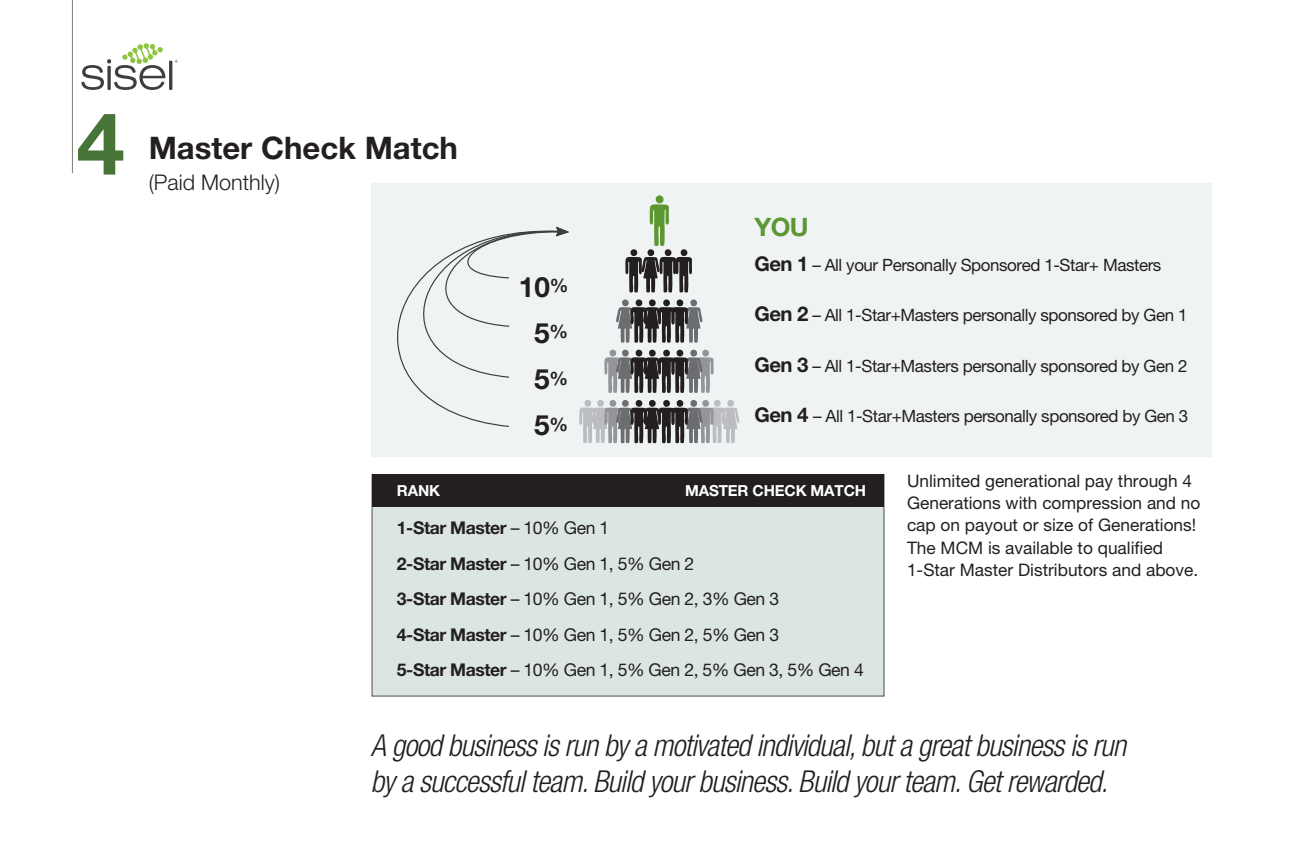
<style>
.page{position:relative;width:1296px;height:864px;background:#fff}
.page>*{position:absolute;margin:0;border:0;box-sizing:border-box;transform-origin:0 0}
.t1{font:700 86.4px "Helvetica Neue LT Pro";color:#477537}
.t2{font:700 31.2px "Helvetica Neue LT Pro";color:#231f20}
.t3{font:italic 300 condensed 30.2px/36.2px "Helvetica Neue LT Pro";letter-spacing:-.025em;color:#231f20}
.t4{font:700 28px/46.2px "Helvetica Neue LT Pro";color:#231f20;text-align:center}
.t5{font:700 25.4px "Helvetica Neue LT Pro";color:#5c9731}
.t6{font:300 21.6px "Helvetica Neue LT Pro";color:#231f20}
.t7{font:17.6px/35.6px "Helvetica Neue LT Pro";letter-spacing:-.025em;color:#231f20}
.t8{font:17.2px/22.4px "Helvetica Neue LT Pro";color:#231f20}
.t9{font:17px "Helvetica Neue LT Pro";letter-spacing:-.025em;color:#231f20}
.t10{font:700 15.2px "Helvetica Neue LT Pro";letter-spacing:-.01em;color:#fff}
.s1{font-weight:700;font-size:20.4px}
.s2{font-weight:700}
</style>
<div class="page">
<div style="left:371px;top:183px;width:841px;height:273px;background:#eff3f3"></div>
<svg style="left:625px;top:195px;width:67px;height:98px"></svg>
<svg style="left:616px;top:299px;width:87px;height:44px"></svg>
<svg style="left:604px;top:349px;width:110px;height:44px"></svg>
<svg style="left:579px;top:400px;width:161px;height:44px"></svg>
<svg style="left:409px;top:378px;width:100px;height:49px"></svg>
<svg style="left:397px;top:226px;width:172px;height:152px"></svg>
<div style="left:372px;top:474px;width:512px;height:222px;background:#dbe5e3"></div>
<div style="left:372px;top:474px;width:512px;height:33px;background:#231f20"></div>
<hr style="left:72px;top:0;width:1px;height:173px;background:#231f20">
<svg style="left:81px;top:43px;width:97px;height:47px"></svg>
<h1 class="t1" style="left:77px;top:90px;width:50px">4</h1>
<h2 class="t2" style="left:149px;top:129px;width:311px">Master Check Match</h2>
<p class="t6" style="left:149px;top:169px;width:133px">(Paid Monthly)</p>
<h3 class="t4" style="left:519px;top:263px;width:51px">10<sup>%<br></sup>5<sup>%<br></sup>5<sup>%<br></sup>5<sup>%</sup></h3>
<h3 class="t5" style="left:754px;top:211px;width:56px">YOU</h3>
<p class="t9" style="left:754px;top:254px;width:408px"><span class="s1">Gen 1</span> – All your Personally Sponsored 1-Star+ Masters</p>
<p class="t9" style="left:754px;top:305px;width:434px"><span class="s1">Gen 2</span> – All 1-Star+Masters personally sponsored by Gen 1</p>
<p class="t9" style="left:754px;top:356px;width:434px"><span class="s1">Gen 3</span> – All 1-Star+Masters personally sponsored by Gen 2</p>
<p class="t9" style="left:754px;top:406px;width:435px"><span class="s1">Gen 4</span> – All 1-Star+Masters personally sponsored by Gen 3</p>
<p class="t10" style="left:397px;top:481px;width:45px">RANK</p>
<p class="t10" style="left:685px;top:481px;width:182px">MASTER CHECK MATCH</p>
<p class="t7" style="left:397px;top:510px;width:468px"><span class="s2">1-Star Master</span> – 10% Gen 1<br><span class="s2">2-Star Master</span> – 10% Gen 1, 5% Gen 2<br><span class="s2">3-Star Master</span> – 10% Gen 1, 5% Gen 2, 3% Gen 3<br><span class="s2">4-Star Master</span> – 10% Gen 1, 5% Gen 2, 5% Gen 3<br><span class="s2">5-Star Master</span> – 10% Gen 1, 5% Gen 2, 5% Gen 3, 5% Gen 4</p>
<p class="t8" style="left:907px;top:469px;width:295px">Unlimited generational pay through 4<br>Generations with compression and no cap on payout or size of Generations!<br>The MCM is available to qualified 1-Star Master Distributors and above.</p>
<h3 class="t3" style="left:371px;top:728px;width:757px">A good business is run by a motivated individual, but a great business is run by a successful team. Build your business. Build your team. Get rewarded.</h3>
</div>
